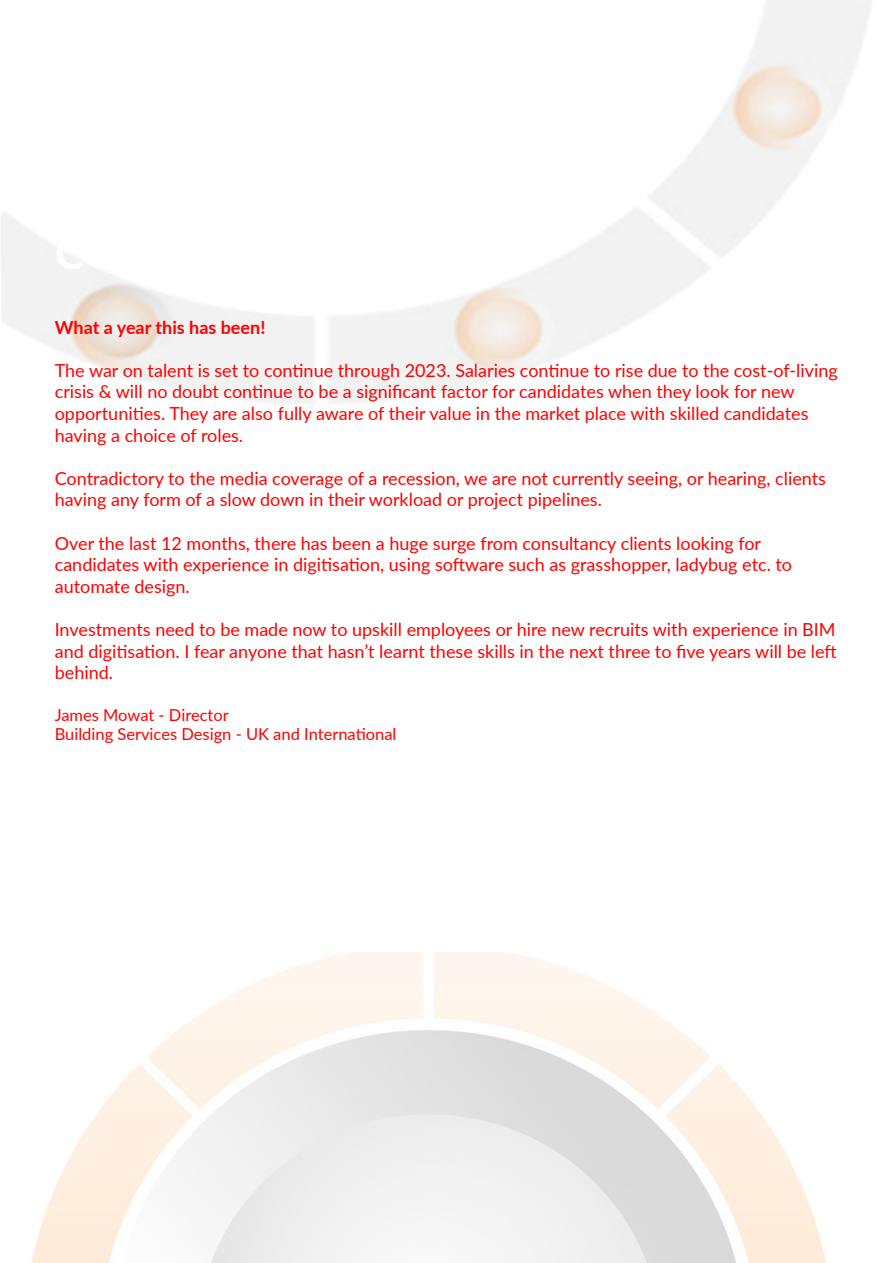
<style>
.page{position:relative;width:893px;height:1263px;background:#fff}
.page>*{position:absolute;margin:0;border:0;box-sizing:border-box;transform-origin:0 0}
.t1{font:18px/21.6px "Lato";color:#f00}
.t2{font:700 18px "Lato";color:#f00}
.t3{font:16.5px/19.8px "Lato";color:#f00}
</style>
<div class="page">
<img style="left:31px;top:953px;width:795px;height:310px">
<img style="left:1px;top:0;width:870px;height:404px">
<p class="t2" style="left:55px;top:319px;width:212px">What a year this has been!</p>
<p class="t1" style="left:55px;top:359px;width:784px">The war on talent is set to continue through 2023. Salaries continue to rise due to the cost-of-living crisis &amp; will no doubt continue to be a significant factor for candidates when they look for new opportunities. They are also fully aware of their value in the market place with skilled candidates having a choice of roles.</p>
<p class="t1" style="left:55px;top:467px;width:773px">Contradictory to the media coverage of a recession, we are not currently seeing, or hearing, clients having any form of a slow down in their workload or project pipelines.</p>
<p class="t1" style="left:55px;top:531px;width:739px">Over the last 12 months, there has been a huge surge from consultancy clients looking for candidates with experience in digitisation, using software such as grasshopper, ladybug etc. to automate design.</p>
<p class="t1" style="left:55px;top:618px;width:784px;text-align:justify">Investments need to be made now to upskill employees or hire new recruits with experience in BIM and digitisation. I fear anyone that hasn’t learnt these skills in the next three to five years will be left behind.</p>
<p class="t3" style="left:55px;top:704px;width:343px">James Mowat - Director<br>Building Services Design - UK and International</p>
</div>
